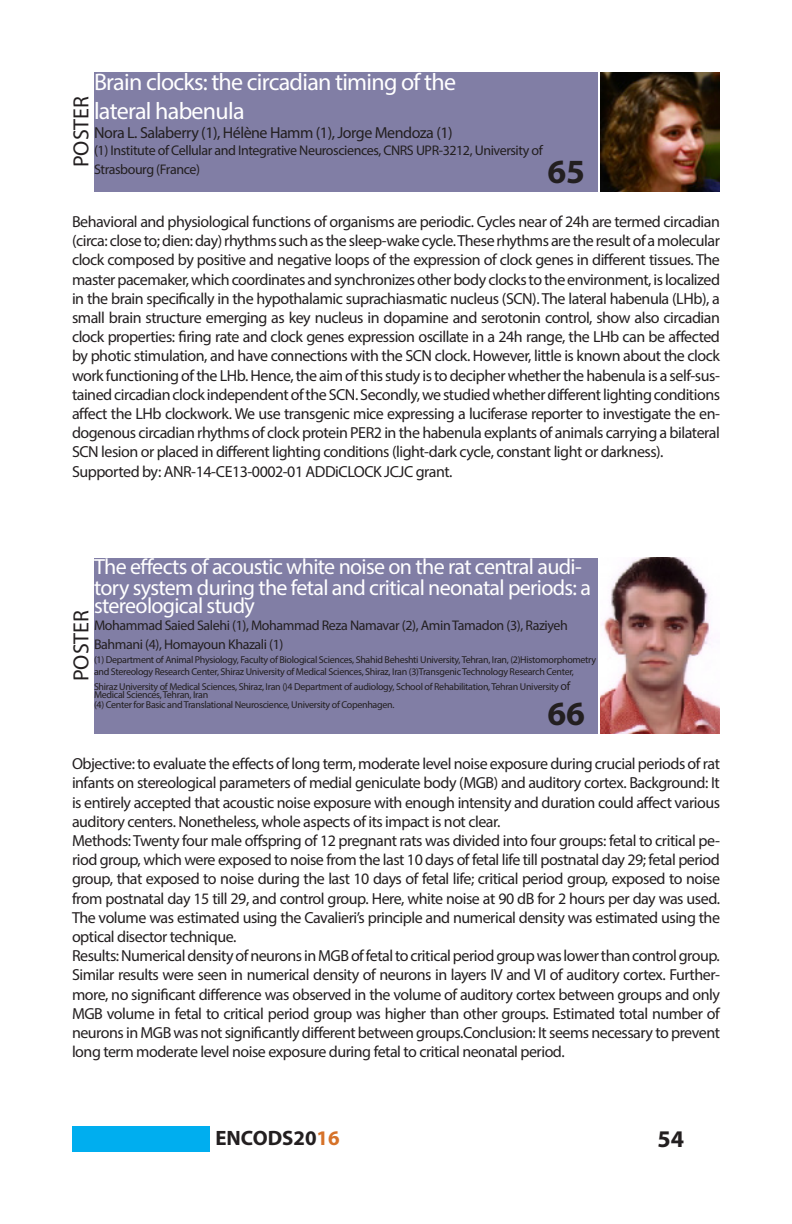
<style>
.page{position:relative;width:792px;height:1224px;background:#fff}
.page>*{position:absolute;margin:0;border:0;box-sizing:border-box;transform-origin:0 0}
.t1{font:700 34px "Myriad Pro";color:#231f20}
.t2{font:24px "Myriad Pro";letter-spacing:-.03em;color:#fff}
.t3{font:700 24px "Myriad Pro";color:#231f20}
.t4{font:22px/19.6px "Myriad Pro";letter-spacing:-.03em;color:#fff}
.t5{font:22px "Myriad Pro";color:#231f20}
.t6{font:700 20.8px "Myriad Pro";color:#231f20}
.t7{font:16px/19.2px "Myriad Pro";letter-spacing:-.03em;color:#231f20;text-align:justify}
.t8{font:14px/19.2px "Myriad Pro";letter-spacing:-.03em;color:#231f20}
.t9{font:10px/12px "Myriad Pro";letter-spacing:-.03em;color:#231f20}
.s1{font-size:12px}
.s2{color:#d67229}
</style>
<div class="page">
<div style="left:94px;top:72px;width:503px;height:120px;background:#817ea5"></div>
<img style="left:600px;top:72px;width:120px;height:119px">
<img style="left:600px;top:558px;width:120px;height:176px">
<div style="left:72px;top:1126px;width:138px;height:26px;background:#00aeef"></div>
<div style="left:94px;top:558px;width:503px;height:175px;background:#817ea5"></div>
<p class="t2" style="left:94px;top:67px;width:364px">Brain clocks: the circadian timing of the</p>
<p class="t2" style="left:94px;top:96px;width:152px">lateral habenula</p>
<p class="t7" style="left:94px;top:123px;width:360px">Nora L. Salaberry (1), Hélène Hamm (1), Jorge Mendoza (1)</p>
<p class="t8" style="left:94px;top:140px;width:450px">(1) Institute of Cellular and Integrative Neurosciences, CNRS UPR-3212, University of</p>
<p class="t8" style="left:94px;top:159px;width:107px">Strasbourg (France)</p>
<p class="t5" style="left:68px;top:167px;width:73px;rotate:-90deg">POSTER</p>
<p class="t1" style="left:547px;top:150px;width:39px">65</p>
<p class="t7" style="left:72px;top:212px;width:650px">Behavioral and physiological functions of organisms are periodic. Cycles near of 24h are termed circadian (circa: close to; dien: day) rhythms such as the sleep-wake cycle. These rhythms are the result of a molecular clock composed by positive and negative loops of the expression of clock genes in different tissues. The master pacemaker, which coordinates and synchronizes other body clocks to the environment, is localized in the brain specifically in the hypothalamic suprachiasmatic nucleus (SCN). The lateral habenula (LHb), a small brain structure emerging as key nucleus in dopamine and serotonin control, show also circadian clock properties: firing rate and clock genes expression oscillate in a 24h range, the LHb can be affected by photic stimulation, and have connections with the SCN clock. However, little is known about the clock work functioning of the LHb. Hence, the aim of this study is to decipher whether the habenula is a self-sus&shy;tained circadian clock independent of the SCN. Secondly, we studied whether different lighting conditions affect the LHb clockwork. We use transgenic mice expressing a luciferase reporter to investigate the en&shy;dogenous circadian rhythms of clock protein PER2 in the habenula explants of animals carrying a bilateral SCN lesion or placed in different lighting conditions (light-dark cycle, constant light or darkness).</p>
<p class="t7" style="left:72px;top:461px;width:382px">Supported by: ANR-14-CE13-0002-01 ADDiCLOCK JCJC grant.</p>
<p class="t4" style="left:94px;top:557px;width:499px">The effects of acoustic white noise on the rat central audi&shy;tory system during the fetal and critical neonatal periods: a stereological study</p>
<p class="t8" style="left:94px;top:616px;width:475px">Mohammad Saied Salehi (1), Mohammad Reza Namavar (2), Amin Tamadon (3), Raziyeh<br>Bahmani (4), Homayoun Khazali (1)</p>
<p class="t9" style="left:94px;top:654px;width:504px">(1) Department of Animal Physiology, Faculty of Biological Sciences, Shahid Beheshti University, Tehran, Iran, (2)Histomorphometry and Stereology Research Center, Shiraz University of Medical Sciences, Shiraz, Iran (3)Transgenic Technology Research Center,</p>
<p class="t9" style="left:94px;top:682px;width:478px;line-height:8px">Shiraz University of Medical Sciences, Shiraz, Iran ()4 Department of audiology, School of Rehabilitation, Tehran University <span class="s1">of<br></span>Medical Sciences, Tehran, Iran</p>
<p class="t9" style="left:94px;top:699px;width:302px">(4) Center for Basic and Translational Neuroscience, University of Copenhagen.</p>
<p class="t5" style="left:68px;top:681px;width:73px;rotate:-90deg">POSTER</p>
<p class="t1" style="left:547px;top:691px;width:39px">66</p>
<p class="t7" style="left:72px;top:754px;width:650px">Objective: to evaluate the effects of long term, moderate level noise exposure during crucial periods of rat infants on stereological parameters of medial geniculate body (MGB) and auditory cortex. Background: It is entirely accepted that acoustic noise exposure with enough intensity and duration could affect various auditory centers. Nonetheless, whole aspects of its impact is not clear.</p>
<p class="t7" style="left:72px;top:831px;width:650px">Methods: Twenty four male offspring of 12 pregnant rats was divided into four groups: fetal to critical pe&shy;riod group, which were exposed to noise from the last 10 days of fetal life till postnatal day 29; fetal period group, that exposed to noise during the last 10 days of fetal life; critical period group, exposed to noise from postnatal day 15 till 29, and control group. Here, white noise at 90 dB for 2 hours per day was used.<br>The volume was estimated using the Cavalieri’s principle and numerical density was estimated using the optical disector technique.</p>
<p class="t7" style="left:72px;top:946px;width:650px">Results: Numerical density of neurons in MGB of fetal to critical period group was lower than control group.<br>Similar results were seen in numerical density of neurons in layers IV and VI of auditory cortex. Further&shy;more, no significant difference was observed in the volume of auditory cortex between groups and only MGB volume in fetal to critical period group was higher than other groups. Estimated total number of neurons in MGB was not significantly different between groups.Conclusion: It seems necessary to prevent long term moderate level noise exposure during fetal to critical neonatal period.</p>
<p class="t6" style="left:215px;top:1125px;width:126px">ENCODS20<span class="s2">16</span></p>
<p class="t3" style="left:658px;top:1123px;width:28px">54</p>
</div>
